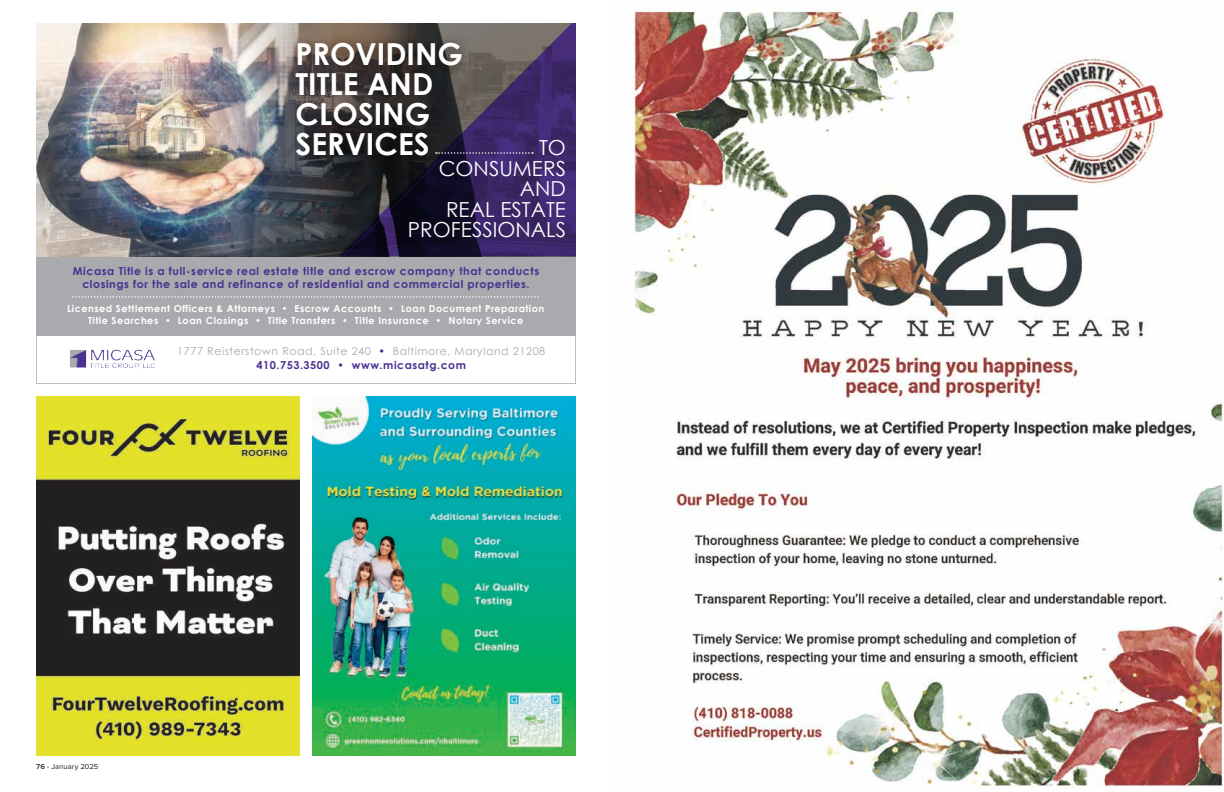
<style>
.page{position:relative;width:1224px;height:792px;background:#fff}
.page>*{position:absolute;margin:0;border:0;box-sizing:border-box;transform-origin:0 0}
.t1{font:700 30.3px/30px "Century Gothic";color:#fff}
.t2{font:20.7px/20.5px "Century Gothic";color:#fff;text-align:right}
.t3{font:700 11px/13.2px "Century Gothic";letter-spacing:.05em;color:#4a3290;text-align:center}
.t4{font:10.9px/14px "Century Gothic";letter-spacing:.05em;color:#a8aaad;text-align:center}
.t5{font:700 9.7px/11.7px "Century Gothic";letter-spacing:.05em;color:#fff;text-align:center}
.t6{font:7.5px "Proxima Nova";letter-spacing:.015em;color:#231f20}
.s1{color:#4a3290}
.s2{font-weight:700;color:#4a3290}
.s3{font-weight:600}
.s4{color:#19a8e0}
</style>
<div class="page">
<img style="left:634px;top:4px;width:589px;height:784px">
<img style="left:312px;top:396px;width:264px;height:360px">
<img style="left:36px;top:396px;width:264px;height:360px">
<div style="left:36px;top:256px;width:540px;height:80px;background:#a8aaad"></div>
<img style="left:36px;top:24px;width:209px;height:232px">
<img style="left:245px;top:24px;width:94px;height:232px">
<img style="left:70px;top:349px;width:85px;height:20px">
<img style="left:280px;top:24px;width:64px;height:159px">
<svg style="left:344px;top:24px;width:232px;height:232px;background:#372c47"></svg>
<svg style="left:436px;top:152px;width:97px;height:2px"></svg>
<svg style="left:73px;top:296px;width:466px;height:2px"></svg>
<h1 class="t1" style="left:296px;top:38px;width:169px">PROVIDING<br>TITLE AND<br>CLOSING<br>SERVICES</h1>
<h2 class="t2" style="left:408px;top:137px;width:160px">TO<br>CONSUMERS<br>AND<br>REAL ESTATE<br>PROFESSIONALS</h2>
<p class="t3" style="left:73px;top:264px;width:468px">Micasa Title is a full-service real estate title and escrow company that conducts closings for the sale and refinance of residential and commercial properties.</p>
<p class="t5" style="left:67px;top:302px;width:479px">Licensed Settlement Officers &amp; Attorneys • Escrow Accounts • Loan Document Preparation<br>Title Searches • Loan Closings • Title Transfers • Title Insurance • Notary Service</p>
<p class="t4" style="left:177px;top:344px;width:370px">1777 Reisterstown Road, Suite 240 <span class="s1">•</span> Baltimore, Maryland 21208<br><span class="s2">410.753.3500 • www.micasatg.com</span></p>
<p class="t6" style="left:36px;top:762px;width:64px"><span class="s3">76</span> <span class="s4">•</span> January 2025</p>
</div>
